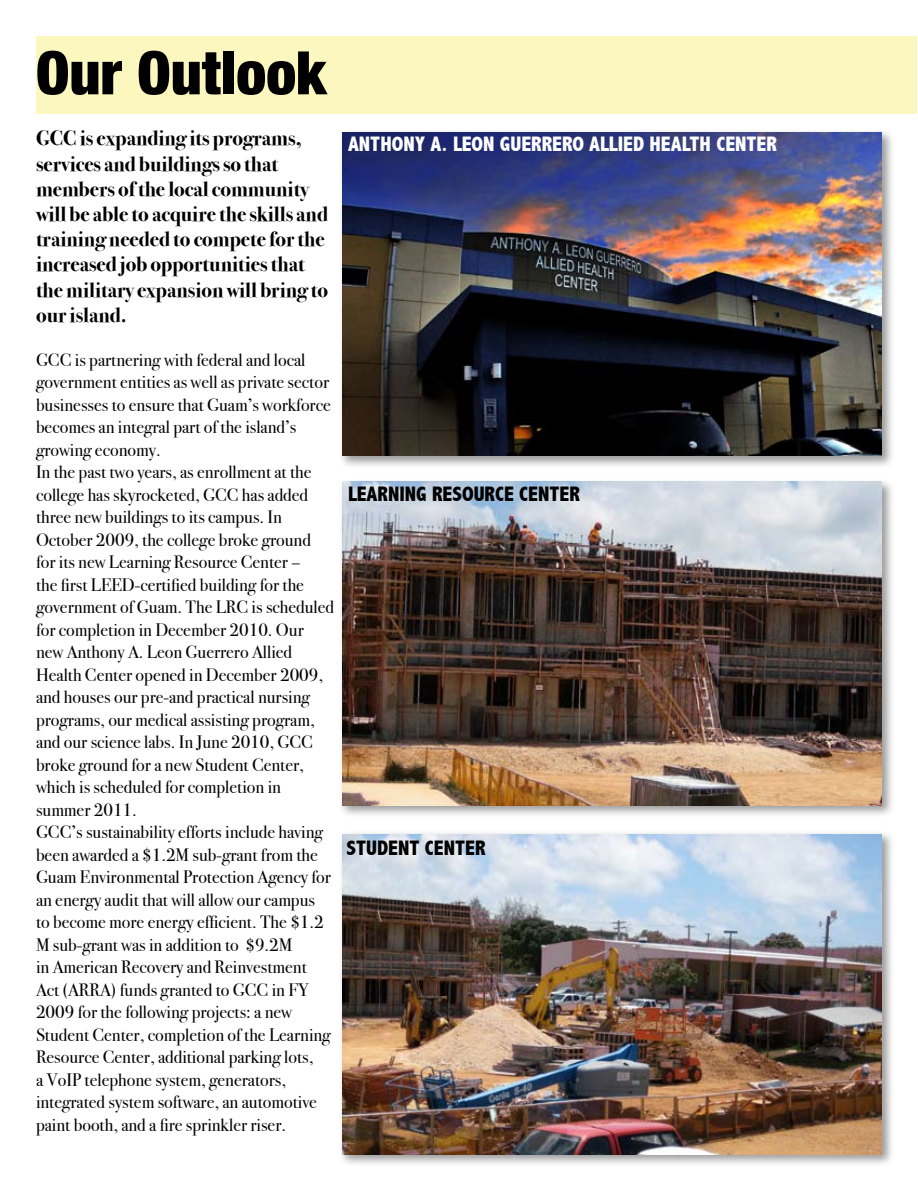
<style>
.page{position:relative;width:918px;height:1188px;background:#fff}
.page>*{position:absolute;margin:0;border:0;box-sizing:border-box;transform-origin:0 0}
.t1{font:900 condensed 60px "Helvetica Neue";color:#000}
.t2{font:21px/25.2px "Bodoni Svty Two ITCTT Bold";color:#000}
.t3{font:800 condensed 21px "Abadi";color:#fff}
.t4{font:800 condensed 21px "Abadi";color:#000}
.t5{font:18px/22.5px "Bodoni Svty Two ITCTT Book";color:#000}
</style>
<div class="page">
<div style="left:36px;top:36px;width:880px;height:78px;background:#fbf7be"></div>
<div style="left:338px;top:830px;width:556px;height:337px;background:#000;opacity:.4"></div>
<img style="left:342px;top:834px;width:540px;height:320px">
<div style="left:338px;top:478px;width:557px;height:340px;background:#000;opacity:.4"></div>
<img style="left:342px;top:482px;width:540px;height:324px">
<div style="left:338px;top:128px;width:557px;height:340px;background:#000;opacity:.4"></div>
<img style="left:342px;top:132px;width:540px;height:324px">
<h1 class="t1" style="left:36px;top:36px;width:292px">Our Outlook</h1>
<p class="t2" style="left:36px;top:124px;width:294px">GCC is expanding its programs, services and buildings so that members of the local community will be able to acquire the skills and training needed to compete for the increased job opportunities that the military expansion will bring to our island.</p>
<p class="t5" style="left:36px;top:347px;width:300px">GCC is partnering with federal and local government entities as well as private sector businesses to ensure that Guam’s workforce becomes an integral part of the island’s growing economy.<br>In the past two years, as enrollment at the college has skyrocketed, GCC has added three new buildings to its campus. In October 2009, the college broke ground for its new Learning Resource Center –<br>the first LEED-certified building for the government of Guam. The LRC is scheduled for completion in December 2010. Our new Anthony A. Leon Guerrero Allied Health Center opened in December 2009, and houses our pre-and practical nursing programs, our medical assisting program, and our science labs. In June 2010, GCC broke ground for a new Student Center, which is scheduled for completion in summer 2011.<br>GCC’s sustainability efforts include having been awarded a $1.2M sub-grant from the Guam Environmental Protection Agency for an energy audit that will allow our campus<br>to become more energy efficient. The $1.2<br>M sub-grant was in addition to $9.2M<br>in American Recovery and Reinvestment Act (ARRA) funds granted to GCC in FY 2009 for the following projects: a new Student Center, completion of the Learning Resource Center, additional parking lots,<br>a VoIP telephone system, generators, integrated system software, an automotive paint booth, and a fire sprinkler riser.</p>
<p class="t3" style="left:348px;top:132px;width:431px">ANTHONY A. LEON GUERRERO ALLIED HEALTH CENTER</p>
<p class="t4" style="left:348px;top:481px;width:233px">LEARNING RESOURCE CENTER</p>
<p class="t4" style="left:347px;top:835px;width:141px">STUDENT CENTER</p>
</div>
